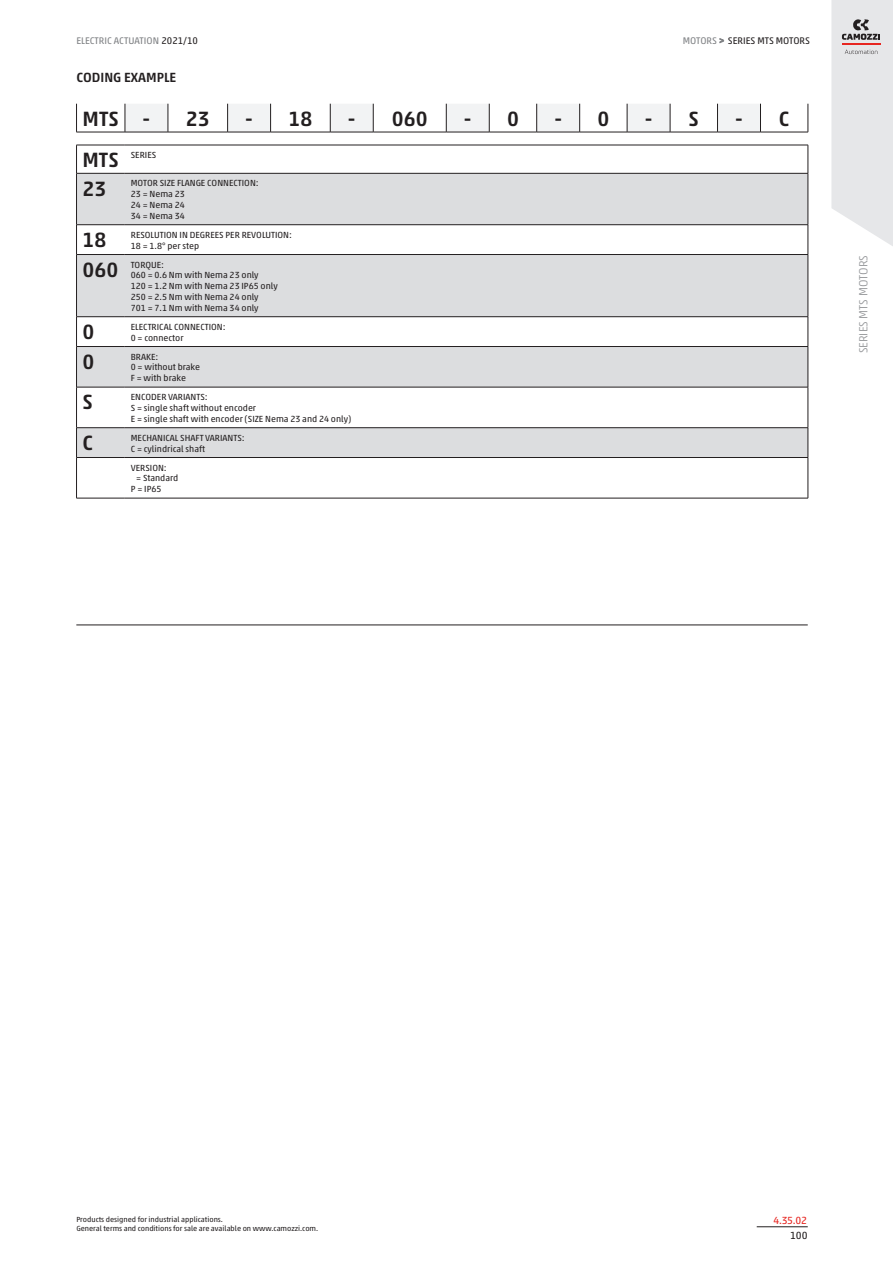
<style>
.page{position:relative;width:893px;height:1263px;background:#fff}
.page>*{position:absolute;margin:0;border:0;box-sizing:border-box;transform-origin:0 0}
.codeLegend_row_heade{font:500 21px "Akko W1 G";color:#231f20}
.code_row_header{font:500 21px "Akko W1 G";color:#231f20}
.sectionTitle_value{font:500 13.5px "Akko W1 G";color:#231f20}
.t1{font:300 12px "Akko W1 G";color:#939598}
.secR{font:10.5px "Akko W1 G";color:#e72621}
.sec4R{font:10.5px "Akko W1 G";color:#231f20}
.footTitleR{font:9.75px "Akko W1 G";color:#808285}
.headTitleR{font:9.75px "Akko W1 G";color:#231f20}
.code_cell{font:9px/10.8px "Akko W1 G";color:#231f20}
.footNotesR{font:7.5px/9px "Akko W1 G";color:#231f20}
.s1{color:#231f20}
.s2{color:#808285}
.s3{font-size:9px;color:#808285}
</style>
<div class="page">
<hr style="left:757px;top:1226px;width:51px;height:1px;background:#231f20">
<svg style="left:831px;top:0;width:62px;height:246px;background:#e4e4e6"></svg>
<svg style="left:77px;top:146px;width:731px;height:352px"></svg>
<svg style="left:77px;top:174px;width:731px;height:283px;fill:#dcdddf"></svg>
<hr style="left:76px;top:145px;width:49px;height:1px;background:#231f20">
<svg style="left:76px;top:145px;width:1px;height:28px"></svg>
<hr style="left:125px;top:145px;width:683px;height:1px;background:#231f20">
<svg style="left:808px;top:145px;width:1px;height:28px"></svg>
<hr style="left:76px;top:173px;width:49px;height:1px;background:#231f20">
<hr style="left:76px;top:173px;width:1px;height:52px;background:#231f20">
<hr style="left:125px;top:173px;width:683px;height:1px;background:#231f20">
<hr style="left:808px;top:173px;width:1px;height:52px;background:#231f20">
<hr style="left:76px;top:224px;width:49px;height:1px;background:#231f20">
<svg style="left:76px;top:225px;width:1px;height:29px"></svg>
<hr style="left:125px;top:224px;width:683px;height:1px;background:#231f20">
<svg style="left:808px;top:225px;width:1px;height:29px"></svg>
<hr style="left:76px;top:254px;width:49px;height:1px;background:#231f20">
<hr style="left:76px;top:255px;width:1px;height:61px;background:#231f20">
<hr style="left:125px;top:254px;width:683px;height:1px;background:#231f20">
<hr style="left:808px;top:255px;width:1px;height:61px;background:#231f20">
<hr style="left:76px;top:316px;width:49px;height:1px;background:#231f20">
<svg style="left:76px;top:317px;width:1px;height:29px"></svg>
<hr style="left:125px;top:316px;width:683px;height:1px;background:#231f20">
<svg style="left:808px;top:317px;width:1px;height:29px"></svg>
<hr style="left:76px;top:346px;width:49px;height:1px;background:#231f20">
<hr style="left:76px;top:347px;width:1px;height:40px;background:#231f20">
<hr style="left:125px;top:346px;width:683px;height:1px;background:#231f20">
<hr style="left:808px;top:347px;width:1px;height:40px;background:#231f20">
<hr style="left:76px;top:387px;width:49px;height:1px;background:#231f20">
<hr style="left:76px;top:387px;width:1px;height:40px;background:#231f20">
<hr style="left:125px;top:387px;width:683px;height:1px;background:#231f20">
<hr style="left:808px;top:387px;width:1px;height:40px;background:#231f20">
<hr style="left:76px;top:427px;width:49px;height:1px;background:#231f20">
<svg style="left:76px;top:428px;width:1px;height:29px"></svg>
<hr style="left:125px;top:427px;width:683px;height:1px;background:#231f20">
<svg style="left:808px;top:428px;width:1px;height:29px"></svg>
<hr style="left:76px;top:457px;width:49px;height:1px;background:#231f20">
<hr style="left:76px;top:458px;width:1px;height:40px;background:#231f20">
<hr style="left:76px;top:498px;width:49px;height:1px;background:#231f20">
<hr style="left:125px;top:457px;width:683px;height:1px;background:#231f20">
<hr style="left:808px;top:458px;width:1px;height:40px;background:#231f20">
<hr style="left:125px;top:498px;width:683px;height:1px;background:#231f20">
<hr style="left:76px;top:625px;width:732px;height:1px;background:#231f20">
<hr style="left:76px;top:132px;width:49px;height:1px;background:#231f20">
<hr style="left:125px;top:132px;width:43px;height:1px;background:#231f20">
<hr style="left:168px;top:132px;width:60px;height:1px;background:#231f20">
<hr style="left:228px;top:132px;width:43px;height:1px;background:#231f20">
<hr style="left:271px;top:132px;width:59px;height:1px;background:#231f20">
<hr style="left:330px;top:132px;width:43px;height:1px;background:#231f20">
<hr style="left:373px;top:132px;width:73px;height:1px;background:#231f20">
<hr style="left:446px;top:132px;width:43px;height:1px;background:#231f20">
<hr style="left:489px;top:132px;width:48px;height:1px;background:#231f20">
<hr style="left:537px;top:132px;width:43px;height:1px;background:#231f20">
<hr style="left:580px;top:132px;width:47px;height:1px;background:#231f20">
<hr style="left:627px;top:132px;width:43px;height:1px;background:#231f20">
<hr style="left:670px;top:132px;width:47px;height:1px;background:#231f20">
<hr style="left:717px;top:132px;width:43px;height:1px;background:#231f20">
<svg style="left:76px;top:104px;width:733px;height:28px"></svg>
<hr style="left:760px;top:132px;width:48px;height:1px;background:#231f20">
<p class="footTitleR" style="left:76px;top:33px;width:123px">ELECTRIC ACTUATION <span class="s1">2021/10</span></p>
<p class="headTitleR" style="left:683px;top:33px;width:129px"><span class="s2">MOTORS</span> <span class="s3">&gt;</span> SERIES MTS MOTORS</p>
<p class="sectionTitle_value" style="left:76px;top:67px;width:101px">CODING EXAMPLE</p>
<p class="codeLegend_row_heade" style="left:83px;top:103px;width:38px">MTS</p>
<p class="codeLegend_row_heade" style="left:143px;top:103px;width:9px">-</p>
<p class="codeLegend_row_heade" style="left:186px;top:103px;width:25px">23</p>
<p class="codeLegend_row_heade" style="left:245px;top:103px;width:9px">-</p>
<p class="codeLegend_row_heade" style="left:289px;top:103px;width:25px">18</p>
<p class="codeLegend_row_heade" style="left:348px;top:103px;width:9px">-</p>
<p class="codeLegend_row_heade" style="left:392px;top:103px;width:37px">060</p>
<p class="codeLegend_row_heade" style="left:464px;top:103px;width:9px">-</p>
<p class="codeLegend_row_heade" style="left:507px;top:103px;width:13px">0</p>
<p class="codeLegend_row_heade" style="left:554px;top:103px;width:9px">-</p>
<p class="codeLegend_row_heade" style="left:597px;top:103px;width:13px">0</p>
<p class="codeLegend_row_heade" style="left:645px;top:103px;width:9px">-</p>
<p class="codeLegend_row_heade" style="left:689px;top:103px;width:12px">S</p>
<p class="codeLegend_row_heade" style="left:735px;top:103px;width:9px">-</p>
<p class="codeLegend_row_heade" style="left:779px;top:103px;width:12px">C</p>
<p class="code_row_header" style="left:83px;top:145px;width:38px">MTS</p>
<p class="code_cell" style="left:131px;top:149px;width:27px">SERIES</p>
<p class="code_row_header" style="left:83px;top:173px;width:25px">23</p>
<p class="code_cell" style="left:131px;top:177px;width:129px">MOTOR SIZE FLANGE CONNECTION:<br>23 = Nema 23<br>24 = Nema 24<br>34 = Nema 34</p>
<p class="code_row_header" style="left:83px;top:224px;width:25px">18</p>
<p class="code_cell" style="left:131px;top:229px;width:163px">RESOLUTION IN DEGREES PER REVOLUTION:<br>18 = 1.8° per step</p>
<p class="code_row_header" style="left:83px;top:254px;width:37px">060</p>
<p class="code_cell" style="left:131px;top:258px;width:148px">TORQUE:<br>060 = 0.6 Nm with Nema 23 only<br>120 = 1.2 Nm with Nema 23 IP65 only<br>250 = 2.5 Nm with Nema 24 only<br>701 = 7.1 Nm with Nema 34 only</p>
<p class="code_row_header" style="left:83px;top:316px;width:13px">0</p>
<p class="code_cell" style="left:131px;top:321px;width:96px">ELECTRICAL CONNECTION:<br>0 = connector</p>
<p class="code_row_header" style="left:83px;top:346px;width:13px">0</p>
<p class="code_cell" style="left:131px;top:350px;width:71px">BRAKE:<br>0 = without brake<br>F = with brake</p>
<p class="code_row_header" style="left:83px;top:387px;width:12px">S</p>
<p class="code_cell" style="left:131px;top:391px;width:222px">ENCODER VARIANTS:<br>S = single shaft without encoder<br>E = single shaft with encoder (SIZE Nema 23 and 24 only)</p>
<p class="code_row_header" style="left:83px;top:427px;width:12px">C</p>
<p class="code_cell" style="left:131px;top:432px;width:115px">MECHANICAL SHAFT VARIANTS:<br>C = cylindrical shaft</p>
<p class="code_cell" style="left:131px;top:461px;width:37px">VERSION:</p>
<p class="code_cell" style="left:136px;top:472px;width:44px">= Standard</p>
<p class="code_cell" style="left:131px;top:483px;width:32px">P = IP65</p>
<p class="t1" style="left:855px;top:353px;width:100px;rotate:-90deg">SERIES MTS MOTORS</p>
<p class="footNotesR" style="left:76px;top:1214px;width:243px">Products designed for industrial applications.<br>General terms and conditions for sale are available on www.camozzi.com.</p>
<p class="secR" style="left:773px;top:1212px;width:35px">4.35.02</p>
<p class="sec4R" style="left:790px;top:1228px;width:19px">100</p>
</div>
